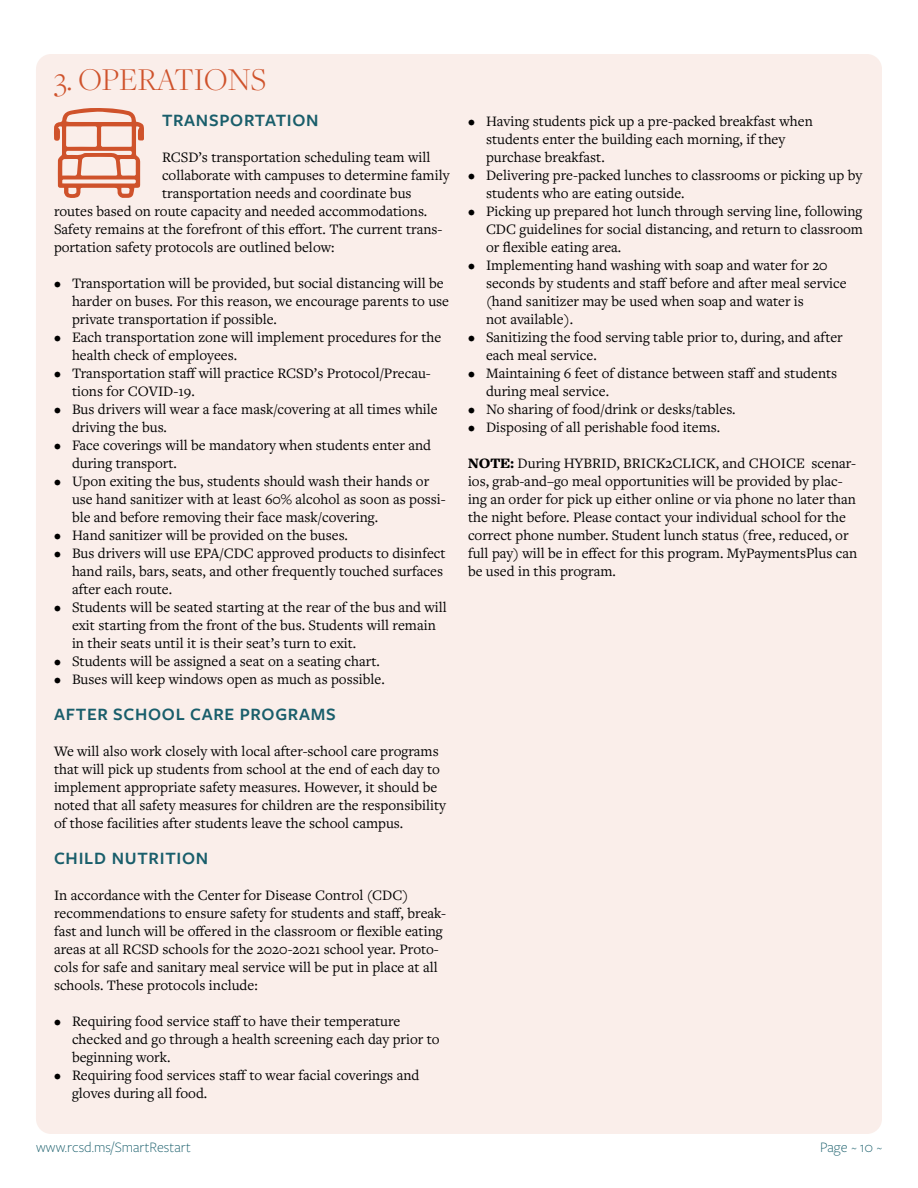
<style>
.page{position:relative;width:918px;height:1188px;background:#fff}
.page>*{position:absolute;margin:0;border:0;box-sizing:border-box;transform-origin:0 0}
.t1{font:300 33px "Freight Disp Pro";color:#cf522b}
.t2{font:600 18px "Freight Sans Pro";letter-spacing:.04em;color:#195e6b}
.t3{font:15px/18px "Freight Text Pro";color:#000}
.t4{font:300 15px "Freight Sans Pro";color:#195e6b}
.s1{font-weight:900}
</style>
<div class="page">
<div style="left:36px;top:54px;width:846px;height:1080px;background:#faeeea;border-radius:15px"></div>
<svg style="left:54px;top:108px;width:90px;height:90px"></svg>
<h1 class="t1" style="left:54px;top:58px;width:214px">3. OPERATIONS</h1>
<p class="t2" style="left:162px;top:108px;width:158px">TRANSPORTATION</p>
<p class="t3" style="left:162px;top:148px;width:270px">RCSD’s transportation scheduling team will</p>
<p class="t3" style="left:162px;top:166px;width:289px">collaborate with campuses to determine family</p>
<p class="t3" style="left:162px;top:184px;width:251px">transportation needs and coordinate bus</p>
<p class="t3" style="left:54px;top:202px;width:375px">routes based on route capacity and needed accommodations.</p>
<p class="t3" style="left:54px;top:220px;width:390px">Safety remains at the forefront of this effort. The current trans-</p>
<p class="t3" style="left:54px;top:238px;width:282px">portation safety protocols are outlined below:</p>
<p class="t3" style="left:72px;top:274px;width:379px;text-indent:-18px">• Transportation will be provided, but social distancing will be harder on buses. For this reason, we encourage parents to use private transportation if possible.</p>
<p class="t3" style="left:72px;top:328px;width:371px;text-indent:-18px">• Each transportation zone will implement procedures for the health check of employees.</p>
<p class="t3" style="left:72px;top:364px;width:360px;text-indent:-18px">• Transportation staff will practice RCSD’s Protocol/Precau&shy;tions for COVID-19.</p>
<p class="t3" style="left:72px;top:400px;width:367px;text-indent:-18px">• Bus drivers will wear a face mask/covering at all times while driving the bus.</p>
<p class="t3" style="left:72px;top:436px;width:361px;text-indent:-18px">• Face coverings will be mandatory when students enter and during transport.</p>
<p class="t3" style="left:72px;top:472px;width:375px;text-indent:-18px">• Upon exiting the bus, students should wash their hands or use hand sanitizer with at least 60% alcohol as soon as possi&shy;ble and before removing their face mask/covering.</p>
<p class="t3" style="left:54px;top:526px;width:296px">• Hand sanitizer will be provided on the buses.</p>
<p class="t3" style="left:72px;top:544px;width:375px;text-indent:-18px">• Bus drivers will use EPA/CDC approved products to disinfect hand rails, bars, seats, and other frequently touched surfaces after each route.</p>
<p class="t3" style="left:72px;top:598px;width:376px;text-indent:-18px">• Students will be seated starting at the rear of the bus and will exit starting from the front of the bus. Students will remain in their seats until it is their seat’s turn to exit.</p>
<p class="t3" style="left:54px;top:652px;width:327px">• Students will be assigned a seat on a seating chart.</p>
<p class="t3" style="left:54px;top:670px;width:332px">• Buses will keep windows open as much as possible.</p>
<p class="t2" style="left:54px;top:702px;width:283px">AFTER SCHOOL CARE PROGRAMS</p>
<p class="t3" style="left:54px;top:742px;width:394px">We will also work closely with local after-school care programs that will pick up students from school at the end of each day to implement appropriate safety measures. However, it should be noted that all safety measures for children are the responsibility of those facilities after students leave the school campus.</p>
<p class="t2" style="left:54px;top:846px;width:156px">CHILD NUTRITION</p>
<p class="t3" style="left:54px;top:886px;width:393px">In accordance with the Center for Disease Control (CDC) recommendations to ensure safety for students and staff, break&shy;fast and lunch will be offered in the classroom or flexible eating areas at all RCSD schools for the 2020-2021 school year. Proto&shy;cols for safe and sanitary meal service will be put in place at all schools. These protocols include:</p>
<p class="t3" style="left:72px;top:1012px;width:369px;text-indent:-18px">• Requiring food service staff to have their temperature checked and go through a health screening each day prior to beginning work.</p>
<p class="t3" style="left:72px;top:1066px;width:349px;text-indent:-18px">• Requiring food services staff to wear facial coverings and gloves during all food.</p>
<p class="t3" style="left:486px;top:112px;width:328px;text-indent:-18px">• Having students pick up a pre-packed breakfast when students enter the building each morning, if they purchase breakfast.</p>
<p class="t3" style="left:486px;top:166px;width:378px;text-indent:-18px">• Delivering pre-packed lunches to classrooms or picking up by students who are eating outside.</p>
<p class="t3" style="left:486px;top:202px;width:379px;text-align:justify;text-indent:-18px">• Picking up prepared hot lunch through serving line, following CDC guidelines for social distancing, and return to classroom or flexible eating area.</p>
<p class="t3" style="left:486px;top:256px;width:362px;text-indent:-18px">• Implementing hand washing with soap and water for 20 seconds by students and staff before and after meal service (hand sanitizer may be used when soap and water is<br>not available).</p>
<p class="t3" style="left:486px;top:328px;width:358px;text-indent:-18px">• Sanitizing the food serving table prior to, during, and after each meal service.</p>
<p class="t3" style="left:486px;top:364px;width:353px;text-indent:-18px">• Maintaining 6 feet of distance between staff and students during meal service.</p>
<p class="t3" style="left:468px;top:400px;width:269px">• No sharing of food/drink or desks/tables.</p>
<p class="t3" style="left:468px;top:418px;width:254px">• Disposing of all perishable food items.</p>
<p class="t3" style="left:468px;top:454px;width:391px"><span class="s1">NOTE:</span> During HYBRID, BRICK2CLICK, and CHOICE scenar&shy;ios, grab-and–go meal opportunities will be provided by plac&shy;ing an order for pick up either online or via phone no later than the night before. Please contact your individual school for the correct phone number. Student lunch status (free, reduced, or full pay) will be in effect for this program. MyPaymentsPlus can be used in this program.</p>
<p class="t4" style="left:36px;top:1137px;width:156px">www.rcsd.ms/SmartRestart</p>
<p class="t4" style="left:820px;top:1137px;width:63px">Page ~ 10 ~</p>
</div>
